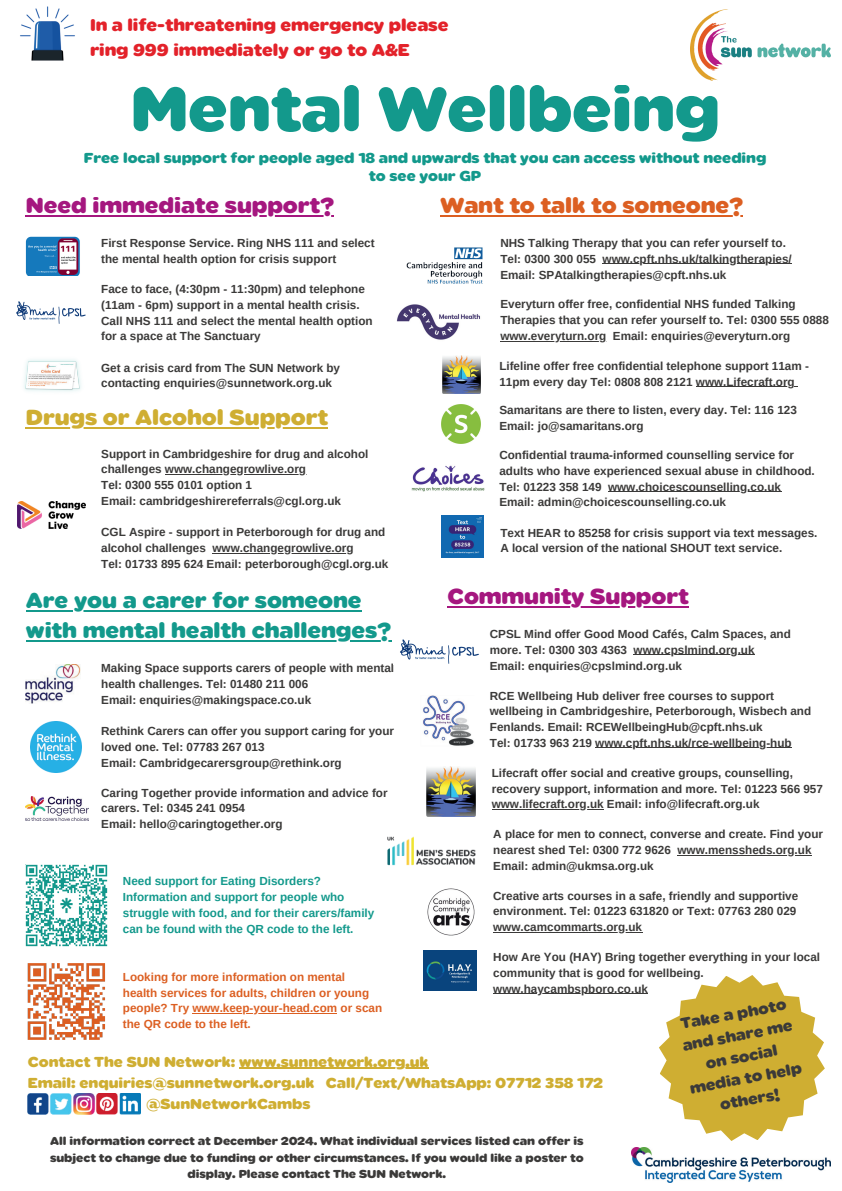
<style>
.page{position:relative;width:842px;height:1191px;background:#fff}
.page>*{position:absolute;margin:0;border:0;box-sizing:border-box;transform-origin:0 0}
.t1{font:65.6px "Sabandija";color:#13998c}
.t2{font:22.7px/30.2px "Sabandija";color:#13998c}
.t3{font:22.7px "Sabandija";color:#a5177f}
.t4{font:22.7px "Sabandija";color:#cfae32}
.t5{font:22.7px "Sabandija";color:#dc5f22}
.t6{font:17.8px/24.8px "Sabandija";color:#e3222a}
.t7{font:16px/21.8px "Sabandija";color:#3b3a39;text-align:center}
.t8{font:15px "Sabandija";color:#cfae32}
.t9{font:15px/17.2px "Sabandija";color:#13998c;text-align:center}
.t10{font:12px/16.5px "Sabandija";color:#3b3a39;text-align:center}
.t11{font:700 11.7px/15.8px "Arimo";color:#3b3a39}
.t12{font:700 11.7px/15.8px "Arimo";color:#13998c}
.t13{font:700 11.7px/15.8px "Arimo";color:#dc5f22}
</style>
<div class="page">
<img style="left:691px;top:9px;width:139px;height:71px">
<img style="left:631px;top:1147px;width:199px;height:35px">
<img style="left:17px;top:501px;width:69px;height:27px">
<img style="left:26px;top:864px;width:82px;height:82px">
<img style="left:27px;top:963px;width:78px;height:77px">
<svg style="left:659px;top:975px;width:166px;height:165px"></svg>
<img style="left:30px;top:721px;width:51px;height:51px">
<img style="left:26px;top:664px;width:55px;height:39px">
<hr style="left:26px;top:609px;width:336px;height:2px;background:#13998c">
<hr style="left:26px;top:639px;width:365px;height:2px;background:#13998c">
<img style="left:26px;top:796px;width:62px;height:24px">
<img style="left:443px;top:355px;width:38px;height:38px">
<img style="left:406px;top:247px;width:77px;height:37px">
<img style="left:397px;top:304px;width:83px;height:36px">
<img style="left:441px;top:404px;width:39px;height:39px">
<img style="left:411px;top:465px;width:74px;height:27px">
<img style="left:441px;top:515px;width:42px;height:42px">
<hr style="left:696px;top:386px;width:99px;height:1px;background:#3b3a39">
<hr style="left:603px;top:263px;width:189px;height:1px;background:#3b3a39">
<hr style="left:500px;top:340px;width:106px;height:1px;background:#3b3a39">
<hr style="left:440px;top:215px;width:303px;height:2px;background:#dc5f22">
<hr style="left:608px;top:491px;width:173px;height:1px;background:#3b3a39">
<img style="left:387px;top:836px;width:89px;height:30px">
<img style="left:426px;top:766px;width:50px;height:50px">
<img style="left:400px;top:639px;width:79px;height:25px">
<img style="left:427px;top:888px;width:48px;height:48px">
<img style="left:423px;top:695px;width:51px;height:51px">
<img style="left:424px;top:950px;width:52px;height:40px">
<img style="left:28px;top:1093px;width:112px;height:21px">
<img style="left:20px;top:6px;width:55px;height:55px">
<hr style="left:595px;top:747px;width:197px;height:1px;background:#3b3a39">
<hr style="left:677px;top:854px;width:134px;height:1px;background:#3b3a39">
<hr style="left:492px;top:809px;width:112px;height:1px;background:#3b3a39">
<hr style="left:634px;top:654px;width:121px;height:1px;background:#3b3a39">
<hr style="left:493px;top:931px;width:149px;height:1px;background:#3b3a39">
<hr style="left:447px;top:606px;width:242px;height:2px;background:#a5177f">
<hr style="left:239px;top:1067px;width:189px;height:2px;background:#cfae32">
<hr style="left:165px;top:474px;width:141px;height:1px;background:#3b3a39">
<hr style="left:212px;top:553px;width:142px;height:1px;background:#3b3a39">
<hr style="left:26px;top:427px;width:302px;height:2px;background:#cfae32">
<hr style="left:192px;top:1013px;width:145px;height:1px;background:#dc5f22">
<img style="left:16px;top:301px;width:70px;height:23px">
<img style="left:24px;top:359px;width:57px;height:33px">
<img style="left:25px;top:237px;width:55px;height:39px">
<hr style="left:26px;top:215px;width:308px;height:2px;background:#a5177f">
<hr style="left:493px;top:993px;width:155px;height:1px;background:#3b3a39">
<h3 class="t6" style="left:90px;top:12px;width:360px">In a life-threatening emergency please ring 999 immediately or go to A&amp;E</h3>
<h1 class="t1" style="left:131px;top:67px;width:591px">Mental Wellbeing</h1>
<p class="t9" style="left:84px;top:149px;width:684px">Free local support for people aged 18 and upwards that you can access without needing to see your GP</p>
<h2 class="t3" style="left:26px;top:191px;width:310px">Need immediate support?</h2>
<p class="t11" style="left:101px;top:236px;width:275px">First Response Service. Ring NHS 111 and select the mental health option for crisis support</p>
<p class="t11" style="left:101px;top:282px;width:273px">Face to face, (4:30pm - 11:30pm) and telephone (11am - 6pm) support in a mental health crisis.<br>Call NHS 111 and select the mental health option for a space at The Sanctuary</p>
<p class="t11" style="left:101px;top:360px;width:240px">Get a crisis card from The SUN Network by contacting enquiries@sunnetwork.org.uk</p>
<h2 class="t4" style="left:26px;top:403px;width:303px">Drugs or Alcohol Support</h2>
<p class="t11" style="left:101px;top:446px;width:269px">Support in Cambridgeshire for drug and alcohol challenges www.changegrowlive.org<br>Tel: 0300 555 0101 option 1<br>Email: cambridgeshirereferrals@cgl.org.uk</p>
<p class="t11" style="left:101px;top:524px;width:289px">CGL Aspire - support in Peterborough for drug and alcohol challenges www.changegrowlive.org<br>Tel: 01733 895 624 Email: peterborough@cgl.org.uk</p>
<h2 class="t2" style="left:26px;top:583px;width:367px">Are you a carer for someone with mental health challenges?</h2>
<p class="t11" style="left:101px;top:660px;width:294px">Making Space supports carers of people with mental health challenges. Tel: 01480 211 006<br>Email: enquiries@makingspace.co.uk</p>
<p class="t11" style="left:101px;top:723px;width:294px">Rethink Carers can offer you support caring for your loved one. Tel: 07783 267 013<br>Email: Cambridgecarersgroup@rethink.org</p>
<p class="t11" style="left:101px;top:784px;width:288px">Caring Together provide information and advice for carers. Tel: 0345 241 0954<br>Email: hello@caringtogether.org</p>
<h2 class="t5" style="left:440px;top:191px;width:304px">Want to talk to someone?</h2>
<p class="t11" style="left:500px;top:235px;width:293px">NHS Talking Therapy that you can refer yourself to.<br>Tel: 0300 300 055 www.cpft.nhs.uk/talkingtherapies/<br>Email: SPAtalkingtherapies@cpft.nhs.uk</p>
<p class="t11" style="left:500px;top:296px;width:330px">Everyturn offer free, confidential NHS funded Talking<br>Therapies that you can refer yourself to. Tel: 0300 555 0888 www.everyturn.org Email: enquiries@everyturn.org</p>
<p class="t11" style="left:499px;top:358px;width:311px">Lifeline offer free confidential telephone support 11am -<br>11pm every day Tel: 0808 808 2121 www.Lifecraft.org</p>
<p class="t11" style="left:499px;top:402px;width:299px">Samaritans are there to listen, every day. Tel: 116 123<br>Email: jo@samaritans.org</p>
<p class="t11" style="left:499px;top:447px;width:317px">Confidential trauma-informed counselling service for adults who have experienced sexual abuse in childhood.<br>Tel: 01223 358 149 www.choicescounselling.co.uk Email: admin@choicescounselling.co.uk</p>
<p class="t11" style="left:500px;top:525px;width:319px">Text HEAR to 85258 for crisis support via text messages.<br>A local version of the national SHOUT text service.</p>
<h2 class="t3" style="left:447px;top:582px;width:243px">Community Support</h2>
<p class="t11" style="left:490px;top:626px;width:303px">CPSL Mind offer Good Mood Cafés, Calm Spaces, and more. Tel: 0300 303 4363 www.cpslmind.org.uk<br>Email: enquiries@cpslmind.org.uk</p>
<p class="t11" style="left:490px;top:687px;width:323px">RCE Wellbeing Hub deliver free courses to support wellbeing in Cambridgeshire, Peterborough, Wisbech and Fenlands. Email: RCEWellbeingHub@cpft.nhs.uk<br>Tel: 01733 963 219 www.cpft.nhs.uk/rce-wellbeing-hub</p>
<p class="t11" style="left:492px;top:765px;width:333px">Lifecraft offer social and creative groups, counselling, recovery support, information and more. Tel: 01223 566 957 www.lifecraft.org.uk Email: info@lifecraft.org.uk</p>
<p class="t11" style="left:493px;top:826px;width:331px">A place for men to connect, converse and create. Find your nearest shed Tel: 0300 772 9626 www.menssheds.org.uk<br>Email: admin@ukmsa.org.uk</p>
<p class="t12" style="left:123px;top:873px;width:253px">Need support for Eating Disorders?<br>Information and support for people who struggle with food, and for their carers/family can be found with the QR code to the left.</p>
<p class="t13" style="left:123px;top:969px;width:261px">Looking for more information on mental health services for adults, children or young people? Try www.keep-your-head.com or scan the QR code to the left.</p>
<p class="t11" style="left:493px;top:887px;width:307px">Creative arts courses in a safe, friendly and supportive environment. Tel: 01223 631820 or Text: 07763 280 029 www.camcommarts.org.uk</p>
<p class="t11" style="left:493px;top:949px;width:328px">How Are You (HAY) Bring together everything in your local community that is good for wellbeing. www.haycambspboro.co.uk</p>
<h3 class="t7" style="left:675px;top:1013px;width:115px;rotate:-11deg">Take a photo and share me on social media to help others!</h3>
<p class="t8" style="left:28px;top:1052px;width:402px">Contact The SUN Network: www.sunnetwork.org.uk</p>
<p class="t8" style="left:28px;top:1073px;width:577px">Email: enquiries@sunnetwork.org.uk Call/Text/WhatsApp: 07712 358 172</p>
<p class="t8" style="left:146px;top:1094px;width:166px">@SunNetworkCambs</p>
<p class="t10" style="left:50px;top:1132px;width:535px">All information correct at December 2024. What individual services listed can offer is subject to change due to funding or other circumstances. If you would like a poster to display. Please contact The SUN Network.</p>
</div>
